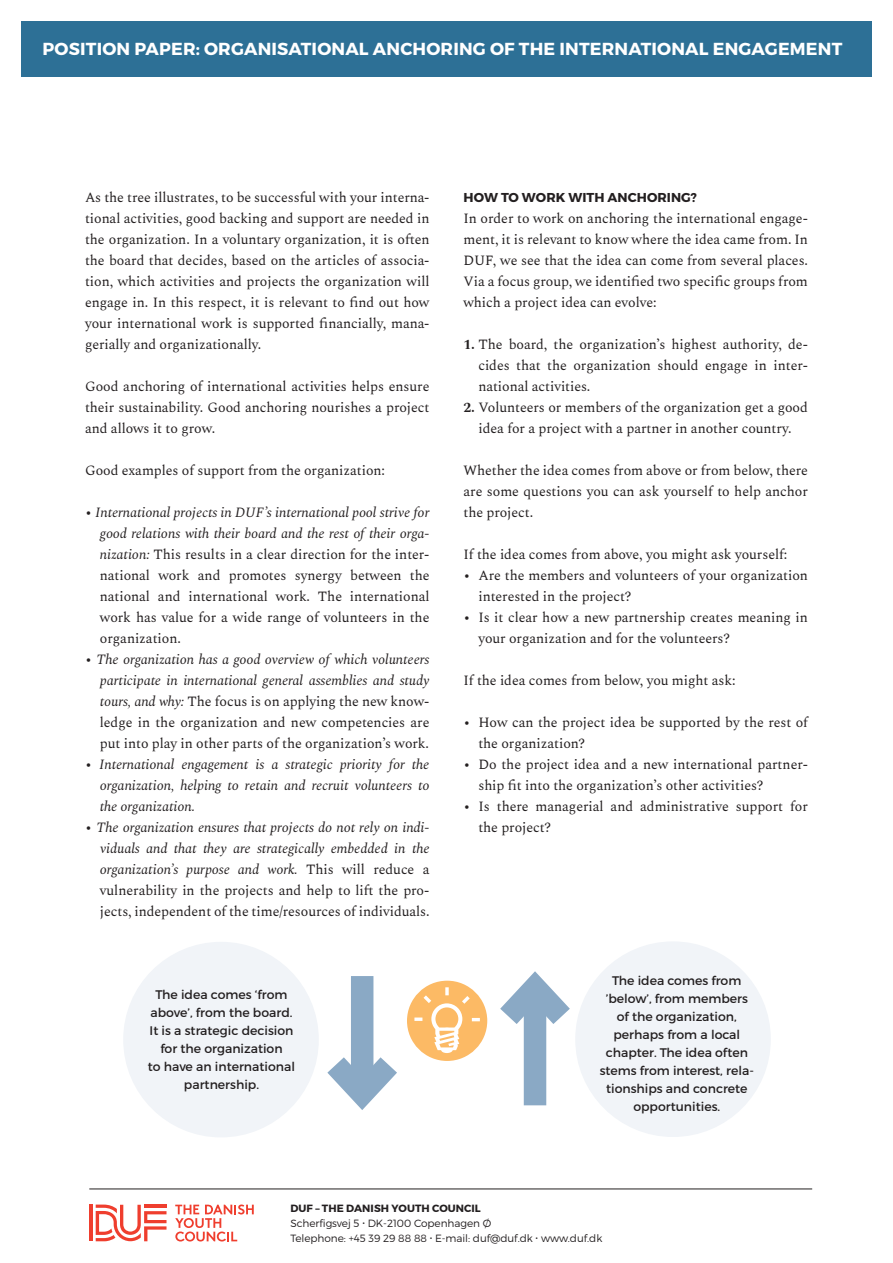
<style>
.page{position:relative;width:893px;height:1263px;background:#fff}
.page>*{position:absolute;margin:0;border:0;box-sizing:border-box;transform-origin:0 0}
.t1{font:700 17.4px "Montserrat";letter-spacing:.01em;color:#fff}
.t2{font:13.95px/21px "Spectral";letter-spacing:-.005em;color:#231f20;text-align:justify}
.t3{font:italic 13.95px/21px "Spectral";letter-spacing:-.005em;color:#231f20;text-align:justify}
.t4{font:700 12.9px "Montserrat";letter-spacing:.005em;color:#231f20}
.t5{font:12.45px/18px "Montserrat";color:#231f20;text-align:center}
.t6{font:300 10.5px/15px "Montserrat";letter-spacing:-.005em;color:#231f20}
.t7{font:700 10.5px "Montserrat";letter-spacing:.005em;color:#231f20}
.s1{font-style:italic}
.s2{font-style:normal}
.s3{font-weight:700}
</style>
<div class="page">
<div style="left:123px;top:942px;width:196px;height:195px;background:#f1f4f8;border-radius:50%"></div>
<div style="left:575px;top:941px;width:196px;height:196px;background:#f1f4f8;border-radius:50%"></div>
<div style="left:21px;top:21px;width:851px;height:56px;background:#2d7096"></div>
<svg style="left:327px;top:971px;width:262px;height:139px"></svg>
<svg style="left:175px;top:1204px;width:79px;height:37px"></svg>
<hr style="left:89px;top:1204px;width:4px;height:37px;background:#ef3e2e">
<svg style="left:96px;top:1204px;width:70px;height:37px"></svg>
<hr style="left:89px;top:1188px;width:723px;height:1px;background:#231f20">
<p class="t1" style="left:43px;top:38px;width:801px">POSITION PAPER: ORGANISATIONAL ANCHORING OF THE INTERNATIONAL ENGAGEMENT</p>
<p class="t2" style="left:85px;top:187px;width:346px">As the tree illustrates, to be successful with your interna&shy;tional activities, good backing and support are needed in the organization. In a voluntary organization, it is often the board that decides, based on the articles of associa&shy;tion, which activities and projects the organization will engage in. In this respect, it is relevant to find out how your international work is supported financially, mana&shy;gerially and organizationally.</p>
<p class="t2" style="left:85px;top:376px;width:346px">Good anchoring of international activities helps ensure their sustainability. Good anchoring nourishes a project and allows it to grow.</p>
<p class="t2" style="left:85px;top:460px;width:302px">Good examples of support from the organization:</p>
<p class="t2" style="left:100px;top:502px;width:331px;text-indent:-15px">• <span class="s1">International projects in DUF’s international pool strive for good relations with their board and the rest of their orga&shy;nization:</span> This results in a clear direction for the inter&shy;national work and promotes synergy between the national and international work. The international work has value for a wide range of volunteers in the organization.</p>
<p class="t2" style="left:100px;top:649px;width:331px;text-indent:-15px">• <span class="s1">The organization has a good overview of which volunteers participate in international general assemblies and study tours, and why:</span> The focus is on applying the new know&shy;ledge in the organization and new competencies are put into play in other parts of the organization’s work.</p>
<p class="t3" style="left:100px;top:754px;width:331px;text-indent:-15px"><span class="s2">•</span> International engagement is a strategic priority for the organization, helping to retain and recruit volunteers to the organization.</p>
<p class="t3" style="left:100px;top:817px;width:331px;text-indent:-15px"><span class="s2">•</span> The organization ensures that projects do not rely on indi&shy;viduals and that they are strategically embedded in the organization’s purpose and work. <span class="s2">This will reduce a vulnerability in the projects and help to lift the pro&shy;jects, independent of the time/resources of individuals.</span></p>
<p class="t5" style="left:148px;top:985px;width:149px">The idea comes ‘from above’, from the board.<br>It is a strategic decision for the organization<br>to have an international partnership.</p>
<p class="t4" style="left:464px;top:189px;width:235px">HOW TO WORK WITH ANCHORING?</p>
<p class="t2" style="left:463px;top:208px;width:346px">In order to work on anchoring the international engage&shy;ment, it is relevant to know where the idea came from. In DUF, we see that the idea can come from several places.<br>Via a focus group, we identified two specific groups from which a project idea can evolve:</p>
<p class="t2" style="left:478px;top:334px;width:331px;text-indent:-15px"><span class="s3">1.</span> The board, the organization’s highest authority, de&shy;cides that the organization should engage in inter&shy;national activities.</p>
<p class="t2" style="left:463px;top:397px;width:346px;text-align:center"><span class="s3">2.</span> Volunteers or members of the organization get a good idea for a project with a partner in another country.</p>
<p class="t2" style="left:463px;top:460px;width:346px">Whether the idea comes from above or from below, there are some questions you can ask yourself to help anchor the project.</p>
<p class="t2" style="left:463px;top:544px;width:325px">If the idea comes from above, you might ask yourself:</p>
<p class="t2" style="left:478px;top:565px;width:331px;text-indent:-15px">• Are the members and volunteers of your organization interested in the project?</p>
<p class="t2" style="left:478px;top:607px;width:331px;text-indent:-15px">• Is it clear how a new partnership creates meaning in your organization and for the volunteers?</p>
<p class="t2" style="left:463px;top:670px;width:274px">If the idea comes from below, you might ask:</p>
<p class="t2" style="left:478px;top:712px;width:331px;text-indent:-15px">• How can the project idea be supported by the rest of the organization?</p>
<p class="t2" style="left:478px;top:754px;width:331px;text-indent:-15px">• Do the project idea and a new international partner&shy;ship fit into the organization’s other activities?</p>
<p class="t2" style="left:478px;top:796px;width:331px;text-indent:-15px">• Is there managerial and administrative support for the project?</p>
<p class="t5" style="left:600px;top:971px;width:156px">The idea comes from ’below’, from members of the organization, perhaps from a local chapter. The idea often stems from interest, rela&shy;tionships and concrete opportunities.</p>
<p class="t7" style="left:290px;top:1201px;width:192px">DUF – THE DANISH YOUTH COUNCIL</p>
<p class="t6" style="left:290px;top:1215px;width:313px">Scherfigsvej 5 • DK-2100 Copenhagen Ø<br>Telephone: +45 39 29 88 88 • E-mail: duf@duf.dk • www.duf.dk</p>
</div>
